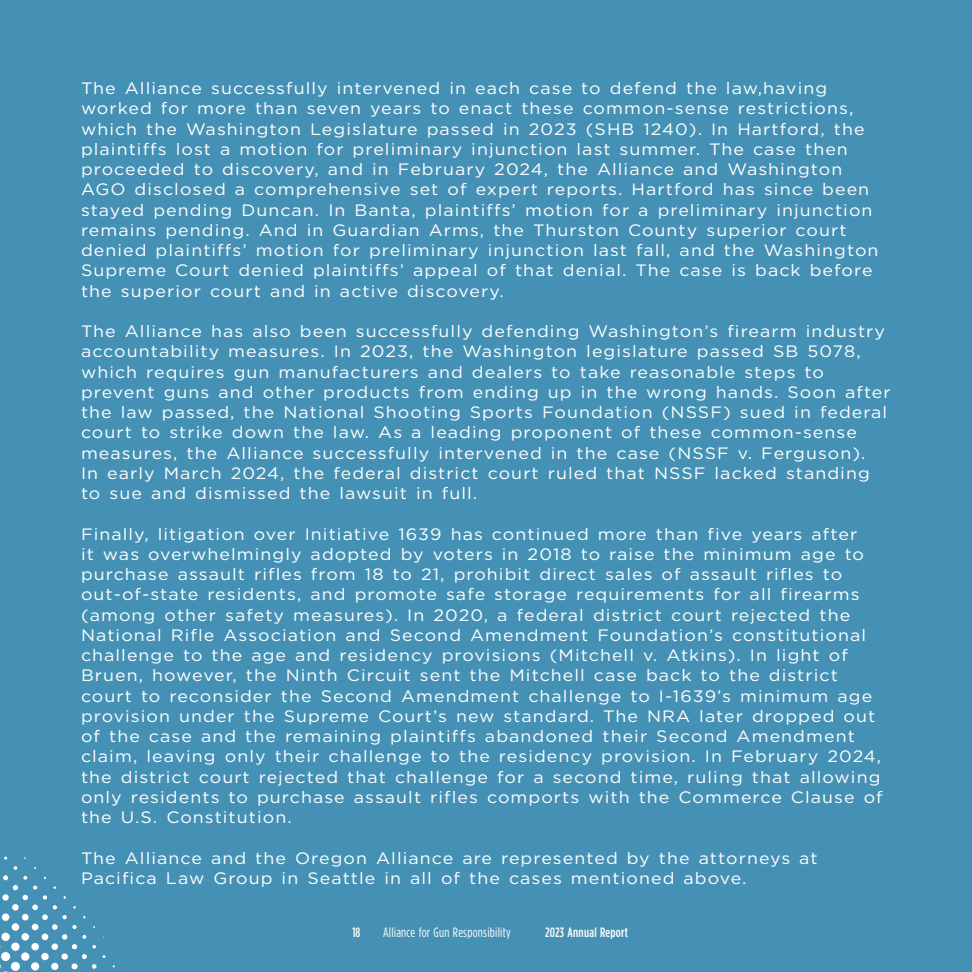
<style>
.page{position:relative;width:972px;height:972px;background:#4591b5}
.page>*{position:absolute;margin:0;border:0;box-sizing:border-box;transform-origin:0 0}
.Paragraph_Style_1{font:16.5px/20.2px "Gotham";letter-spacing:.06em;color:#fff;scale:1.08 1}
.t1{font:13.5px "Gotham Condensed";letter-spacing:.02em;color:#fff}
.t2{font:500 13.5px "Gotham Condensed";letter-spacing:.02em;color:#fff}
</style>
<div class="page">
<svg style="left:0;top:866px;width:97px;height:106px"></svg>
<p class="Paragraph_Style_1" style="left:81px;top:78px;width:740px">The Alliance successfully intervened in each case to defend the law,having worked for more than seven years to enact these common-sense restrictions, which the Washington Legislature passed in 2023 (SHB 1240). In Hartford, the plaintiffs lost a motion for preliminary injunction last summer. The case then proceeded to discovery, and in February 2024, the Alliance and Washington AGO disclosed a comprehensive set of expert reports. Hartford has since been stayed pending Duncan. In Banta, plaintiffs’ motion for a preliminary injunction remains pending. And in Guardian Arms, the Thurston County superior court denied plaintiffs’ motion for preliminary injunction last fall, and the Washington Supreme Court denied plaintiffs’ appeal of that denial. The case is back before the superior court and in active discovery.</p>
<p class="Paragraph_Style_1" style="left:81px;top:321px;width:751px">The Alliance has also been successfully defending Washington’s firearm industry accountability measures. In 2023, the Washington legislature passed SB 5078, which requires gun manufacturers and dealers to take reasonable steps to prevent guns and other products from ending up in the wrong hands. Soon after the law passed, the National Shooting Sports Foundation (NSSF) sued in federal court to strike down the law. As a leading proponent of these common-sense measures, the Alliance successfully intervened in the case (NSSF v. Ferguson).<br>In early March 2024, the federal district court ruled that NSSF lacked standing to sue and dismissed the lawsuit in full.</p>
<p class="Paragraph_Style_1" style="left:81px;top:523px;width:744px">Finally, litigation over Initiative 1639 has continued more than five years after<br>it was overwhelmingly adopted by voters in 2018 to raise the minimum age to purchase assault rifles from 18 to 21, prohibit direct sales of assault rifles to out-of-state residents, and promote safe storage requirements for all firearms (among other safety measures). In 2020, a federal district court rejected the National Rifle Association and Second Amendment Foundation’s constitutional challenge to the age and residency provisions (Mitchell v. Atkins). In light of Bruen, however, the Ninth Circuit sent the Mitchell case back to the district court to reconsider the Second Amendment challenge to I-1639’s minimum age provision under the Supreme Court’s new standard. The NRA later dropped out of the case and the remaining plaintiffs abandoned their Second Amendment claim, leaving only their challenge to the residency provision. In February 2024, the district court rejected that challenge for a second time, ruling that allowing only residents to purchase assault rifles comports with the Commerce Clause of the U.S. Constitution.</p>
<p class="Paragraph_Style_1" style="left:81px;top:847px;width:684px">The Alliance and the Oregon Alliance are represented by the attorneys at<br>Pacifica Law Group in Seattle in all of the cases mentioned above.</p>
<p class="t2" style="left:352px;top:924px;width:10px">18</p>
<p class="t1" style="left:383px;top:924px;width:129px">Alliance for Gun Responsibility</p>
<p class="t2" style="left:545px;top:924px;width:85px">2023 Annual Report</p>
</div>
